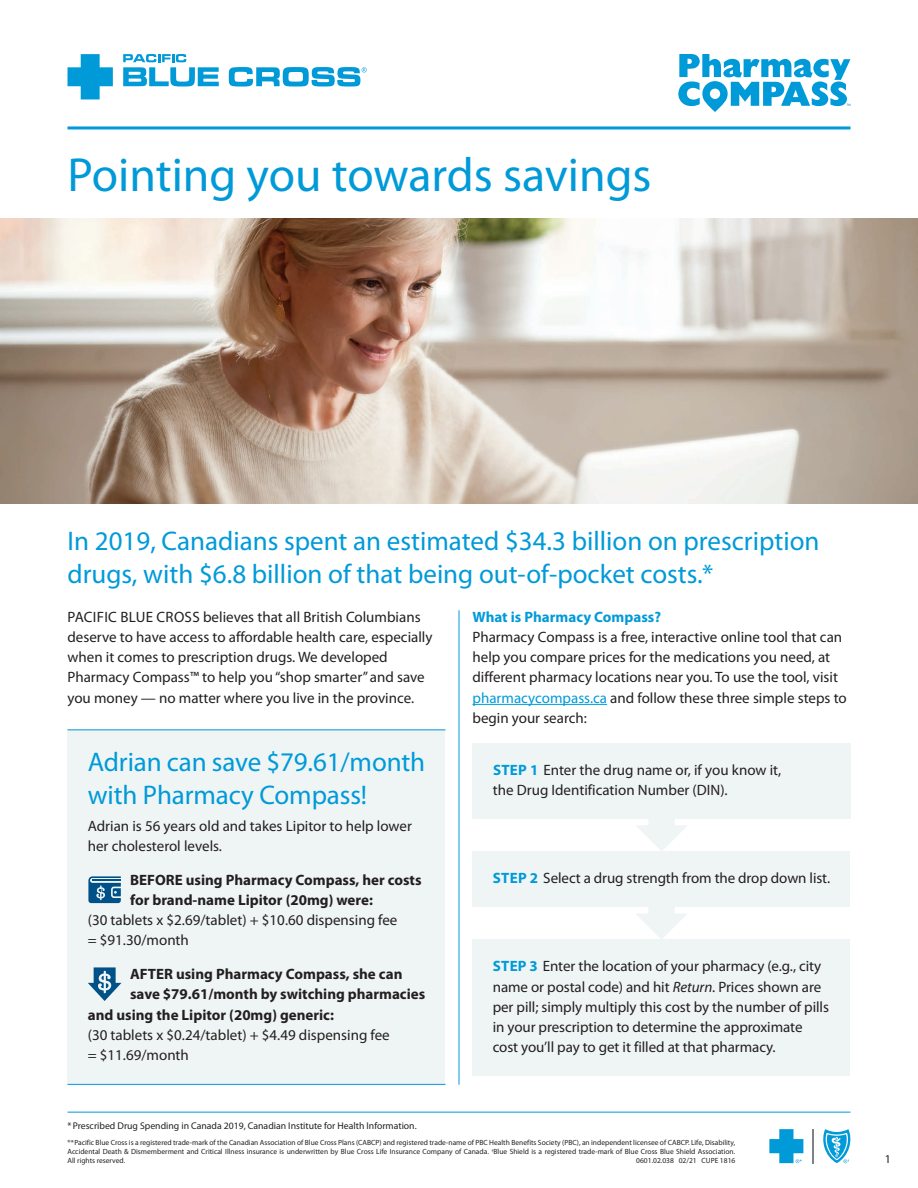
<style>
.page{position:relative;width:918px;height:1188px;background:#fff}
.page>*{position:absolute;margin:0;border:0;box-sizing:border-box;transform-origin:0 0}
.pbc_headers_large{font:48px "Myriad Pro";color:#009ad9}
.pbc_headers_small{font:27px/33px "Myriad Pro";color:#009ad9}
.pbc_body_copy_space{font:15px/20.2px "Myriad Pro";color:#231f20}
.pbc_body_copy_NO_spa{font:700 15px "Myriad Pro";color:#231f20}
.pbc_body_copy_space-2{font:700 15px "Myriad Pro";color:#231f20}
.pbc_body_copy_NO_spa-2{font:15px "Myriad Pro";color:#231f20}
.pbc_headers_extra_sm{font:700 15px "Myriad Pro";color:#009ad9}
.pbc_body_copy_small{font:12px "Myriad Pro";color:#231f20}
.pbc_body_copy_smalle{font:9.75px "Myriad Pro";color:#231f20}
.pbc_boilerplate{font:7.5px/9px "Myriad Pro";color:#231f20;text-align:justify}
.s1{color:#009ad9}
.s2{font-weight:700;color:#009ad9}
.s3{font-style:italic}
</style>
<div class="page">
<svg style="left:823px;top:1129px;width:27px;height:34px"></svg>
<hr style="left:813px;top:1129px;width:1px;height:34px;background:#808285">
<svg style="left:769px;top:1129px;width:34px;height:34px"></svg>
<hr style="left:68px;top:1112px;width:782px;height:1px;background:#009ad9">
<hr style="left:459px;top:610px;width:1px;height:475px;background:#009ad9">
<svg style="left:635px;top:819px;width:53px;height:33px"></svg>
<div style="left:473px;top:743px;width:378px;height:76px;background:#eff5f4"></div>
<svg style="left:635px;top:907px;width:53px;height:33px"></svg>
<div style="left:472px;top:852px;width:378px;height:55px;background:#eff5f4"></div>
<div style="left:472px;top:940px;width:378px;height:136px;background:#eff5f4"></div>
<hr style="left:472px;top:704px;width:135px;height:1px;background:#009ad9">
<div style="left:68px;top:730px;width:378px;height:355px;background:#eff5f4"></div>
<svg style="left:88px;top:876px;width:33px;height:27px"></svg>
<svg style="left:88px;top:967px;width:34px;height:34px"></svg>
<hr style="left:68px;top:1084px;width:378px;height:1px;background:#009ad9">
<hr style="left:68px;top:730px;width:378px;height:1px;background:#009ad9">
<img style="left:0;top:218px;width:918px;height:285px">
<hr style="left:68px;top:126px;width:782px;height:3px;background:#009ad9">
<svg style="left:678px;top:54px;width:172px;height:58px"></svg>
<svg style="left:229px;top:67px;width:138px;height:20px"></svg>
<svg style="left:123px;top:54px;width:96px;height:33px"></svg>
<svg style="left:68px;top:54px;width:45px;height:45px"></svg>
<p class="pbc_headers_large" style="left:68px;top:146px;width:586px">Pointing you towards savings</p>
<p class="pbc_headers_small" style="left:68px;top:524px;width:754px">In 2019, Canadians spent an estimated $34.3 billion on prescription drugs, with $6.8 billion of that being out-of-pocket costs.*</p>
<p class="pbc_body_copy_space" style="left:68px;top:606px;width:367px">PACIFIC BLUE CROSS believes that all British Columbians deserve to have access to affordable health care, especially when it comes to prescription drugs. We developed Pharmacy Compass™ to help you “shop smarter” and save you money — no matter where you live in the province.</p>
<p class="pbc_headers_extra_sm" style="left:472px;top:607px;width:190px">What is Pharmacy Compass?</p>
<p class="pbc_body_copy_space" style="left:472px;top:626px;width:376px">Pharmacy Compass is a free, interactive online tool that can help you compare prices for the medications you need, at different pharmacy locations near you. To use the tool, visit <span class="s1">pharmacycompass.ca</span> and follow these three simple steps to begin your search:</p>
<p class="pbc_headers_small" style="left:88px;top:745px;width:339px">Adrian can save $79.61/month with Pharmacy Compass!</p>
<p class="pbc_body_copy_space" style="left:88px;top:815px;width:326px">Adrian is 56 years old and takes Lipitor to help lower her cholesterol levels.</p>
<p class="pbc_body_copy_space-2" style="left:130px;top:870px;width:293px">BEFORE using Pharmacy Compass, her costs</p>
<p class="pbc_body_copy_space-2" style="left:130px;top:890px;width:244px">for brand-name Lipitor (20mg) were:</p>
<p class="pbc_body_copy_space" style="left:88px;top:910px;width:311px">(30 tablets x $2.69/tablet) + $10.60 dispensing fee</p>
<p class="pbc_body_copy_space" style="left:88px;top:930px;width:103px">= $91.30/month</p>
<p class="pbc_body_copy_NO_spa" style="left:130px;top:964px;width:274px">AFTER using Pharmacy Compass, she can</p>
<p class="pbc_body_copy_NO_spa" style="left:130px;top:985px;width:297px">save $79.61/month by switching pharmacies</p>
<p class="pbc_body_copy_NO_spa" style="left:88px;top:1005px;width:248px">and using the Lipitor (20mg) generic:</p>
<p class="pbc_body_copy_NO_spa-2" style="left:88px;top:1026px;width:304px">(30 tablets x $0.24/tablet) + $4.49 dispensing fee</p>
<p class="pbc_body_copy_NO_spa-2" style="left:88px;top:1046px;width:103px">= $11.69/month</p>
<p class="pbc_body_copy_smalle" style="left:68px;top:1120px;width:351px">*Prescribed Drug Spending in Canada 2019, Canadian Institute for Health Information.</p>
<p class="pbc_body_copy_space" style="left:493px;top:759px;width:290px"><span class="s2">STEP 1</span> Enter the drug name or, if you know it, the Drug Identification Number (DIN).</p>
<p class="pbc_body_copy_space" style="left:493px;top:868px;width:339px"><span class="s2">STEP 2</span> Select a drug strength from the drop down list.</p>
<p class="pbc_body_copy_space" style="left:493px;top:956px;width:338px"><span class="s2">STEP 3</span> Enter the location of your pharmacy (e.g., city name or postal code) and hit <span class="s3">Return</span>. Prices shown are per pill; simply multiply this cost by the number of pills in your prescription to determine the approximate cost you’ll pay to get it filled at that pharmacy.</p>
<p class="pbc_boilerplate" style="left:68px;top:1138px;width:669px">®*Pacific Blue Cross is a registered trade-mark of the Canadian Association of Blue Cross Plans (CABCP) and registered trade-name of PBC Health Benefits Society (PBC), an independent licensee of CABCP. Life, Disability, Accidental Death &amp; Dismemberment and Critical Illness insurance is underwritten by Blue Cross Life Insurance Company of Canada. <sup>†</sup>Blue Shield is a registered trade-mark of Blue Cross Blue Shield Association.<br>All rights reserved.</p>
<p class="pbc_boilerplate" style="left:636px;top:1156px;width:101px">0601.02.038 02/21 CUPE 1816</p>
<p class="pbc_body_copy_small" style="left:885px;top:1152px;width:8px">1</p>
</div>
